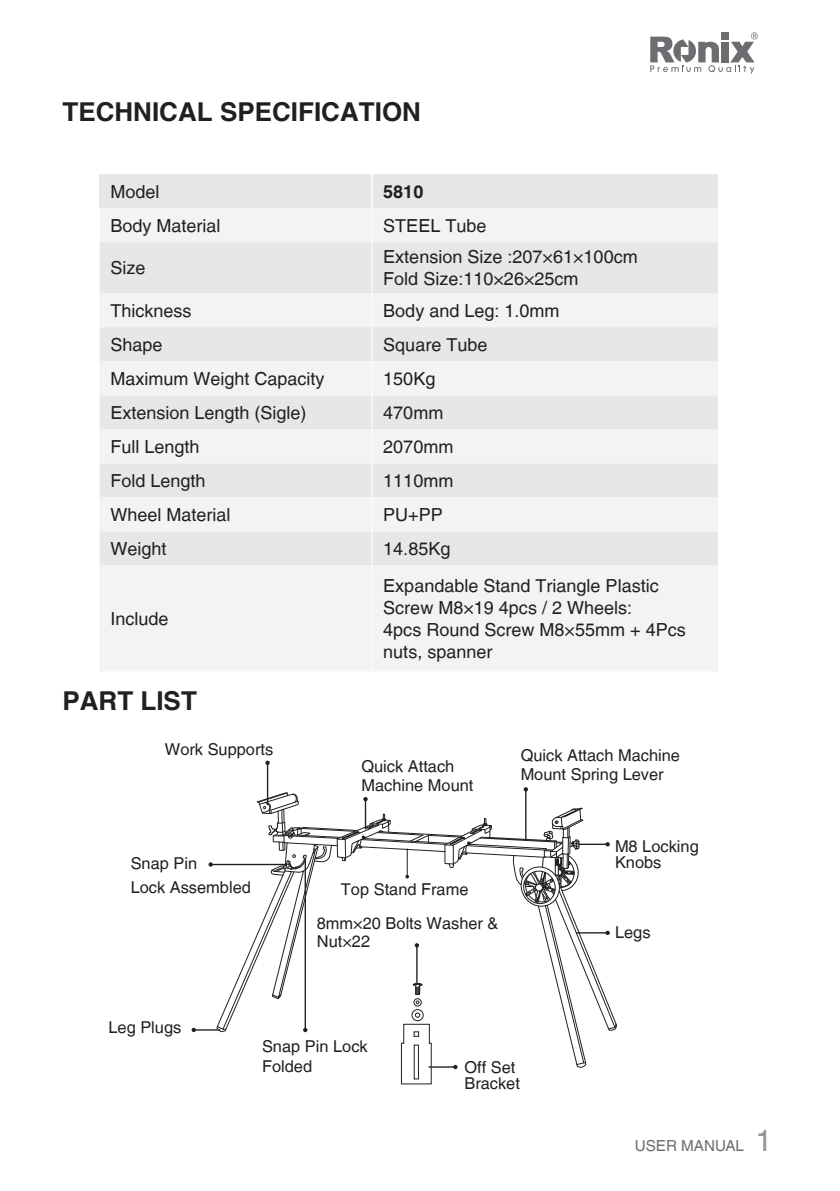
<style>
.page{position:relative;width:840px;height:1191px;background:#fff}
.page>*{position:absolute;margin:0;border:0;box-sizing:border-box;transform-origin:0 0}
.t1{font:700 26px "Helvetica LT";color:#231f20}
.t2{font:18px/22px "Helvetica LT";color:#231f20}
.t3{font:700 18px "Helvetica LT";color:#231f20}
.t4{font:16.4px/18.2px "Helvetica LT";color:#231f20}
.t5{font:15.2px "Helvetica LT";color:#6c6d70}
.s1{font-size:30px;color:#939598}
</style>
<div class="page">
<svg style="left:650px;top:32px;width:107px;height:42px"></svg>
<div style="left:720px;top:32px;width:8px;height:7px;background:#6c6d70"></div>
<div style="left:99px;top:174px;width:618px;height:34px;background:#e6e7e9"></div>
<svg style="left:100px;top:208px;width:617px;height:463px;fill:#f2f3f4"></svg>
<hr style="left:371px;top:174px;width:1px;height:34px;background:#fff">
<hr style="left:371px;top:208px;width:1px;height:34px;background:#fff">
<hr style="left:371px;top:242px;width:1px;height:51px;background:#fff">
<hr style="left:371px;top:327px;width:1px;height:34px;background:#fff">
<hr style="left:371px;top:395px;width:1px;height:34px;background:#fff">
<hr style="left:371px;top:463px;width:1px;height:34px;background:#fff">
<hr style="left:371px;top:531px;width:1px;height:34px;background:#fff">
<hr style="left:371px;top:293px;width:1px;height:34px;background:#fff">
<hr style="left:371px;top:361px;width:1px;height:34px;background:#fff">
<hr style="left:371px;top:429px;width:1px;height:34px;background:#fff">
<hr style="left:371px;top:497px;width:1px;height:34px;background:#fff">
<hr style="left:371px;top:565px;width:1px;height:106px;background:#fff">
<hr style="left:267px;top:763px;width:1px;height:42px;background:#231f20">
<svg style="left:265px;top:760px;width:4px;height:5px"></svg>
<svg style="left:191px;top:787px;width:425px;height:297px"></svg>
<h1 class="t1" style="left:62px;top:96px;width:360px">TECHNICAL SPECIFICATION</h1>
<p class="t2" style="left:110px;top:180px;width:51px">Model</p>
<p class="t3" style="left:383px;top:180px;width:42px">5810</p>
<p class="t2" style="left:110px;top:214px;width:112px">Body Material</p>
<p class="t2" style="left:383px;top:214px;width:105px">STEEL Tube</p>
<p class="t2" style="left:110px;top:257px;width:37px">Size</p>
<p class="t2" style="left:383px;top:246px;width:256px">Extension Size :207×61×100cm<br>Fold Size:110×26×25cm</p>
<p class="t2" style="left:110px;top:299px;width:83px">Thickness</p>
<p class="t2" style="left:383px;top:299px;width:178px">Body and Leg: 1.0mm</p>
<p class="t2" style="left:110px;top:333px;width:54px">Shape</p>
<p class="t2" style="left:383px;top:333px;width:106px">Square Tube</p>
<p class="t2" style="left:110px;top:367px;width:216px">Maximum Weight Capacity</p>
<p class="t2" style="left:383px;top:367px;width:54px">150Kg</p>
<p class="t2" style="left:110px;top:401px;width:198px">Extension Length (Sigle)</p>
<p class="t2" style="left:383px;top:401px;width:62px">470mm</p>
<p class="t2" style="left:110px;top:435px;width:91px">Full Length</p>
<p class="t2" style="left:383px;top:435px;width:72px">2070mm</p>
<p class="t2" style="left:110px;top:469px;width:97px">Fold Length</p>
<p class="t2" style="left:383px;top:469px;width:72px">1110mm</p>
<p class="t2" style="left:110px;top:503px;width:122px">Wheel Material</p>
<p class="t2" style="left:383px;top:503px;width:61px">PU+PP</p>
<p class="t2" style="left:110px;top:537px;width:58px">Weight</p>
<p class="t2" style="left:383px;top:537px;width:69px">14.85Kg</p>
<p class="t2" style="left:110px;top:607px;width:60px">Include</p>
<h1 class="t1" style="left:62px;top:685px;width:136px">PART LIST</h1>
<p class="t4" style="left:165px;top:739px;width:110px">Work Supports</p>
<p class="t4" style="left:131px;top:851px;width:122px;line-height:24px">Snap Pin<br>Lock Assembled</p>
<p class="t4" style="left:108px;top:1018px;width:74px">Leg Plugs</p>
<p class="t2" style="left:383px;top:574px;width:304px">Expandable Stand Triangle Plastic<br>Screw M8×19 4pcs / 2 Wheels:<br>4pcs Round Screw M8×55mm + 4Pcs nuts, spanner</p>
<p class="t4" style="left:361px;top:757px;width:113px">Quick Attach<br>Machine Mount</p>
<p class="t4" style="left:341px;top:880px;width:129px">Top Stand Frame</p>
<p class="t4" style="left:316px;top:914px;width:183px">8mm×20 Bolts Washer &amp;<br>Nut×22</p>
<p class="t4" style="left:520px;top:746px;width:161px">Quick Attach Machine<br>Mount Spring Lever</p>
<p class="t4" style="left:614px;top:838px;width:85px;line-height:16.4px">M8 Locking<br>Knobs</p>
<p class="t4" style="left:614px;top:923px;width:37px">Legs</p>
<p class="t4" style="left:262px;top:1036px;width:107px;line-height:20px">Snap Pin Lock<br>Folded</p>
<p class="t4" style="left:464px;top:1058px;width:57px;line-height:16.4px">Off Set<br>Bracket</p>
<p class="t5" style="left:634px;top:1137px;width:139px">USER MANUAL <span class="s1">1</span></p>
</div>
